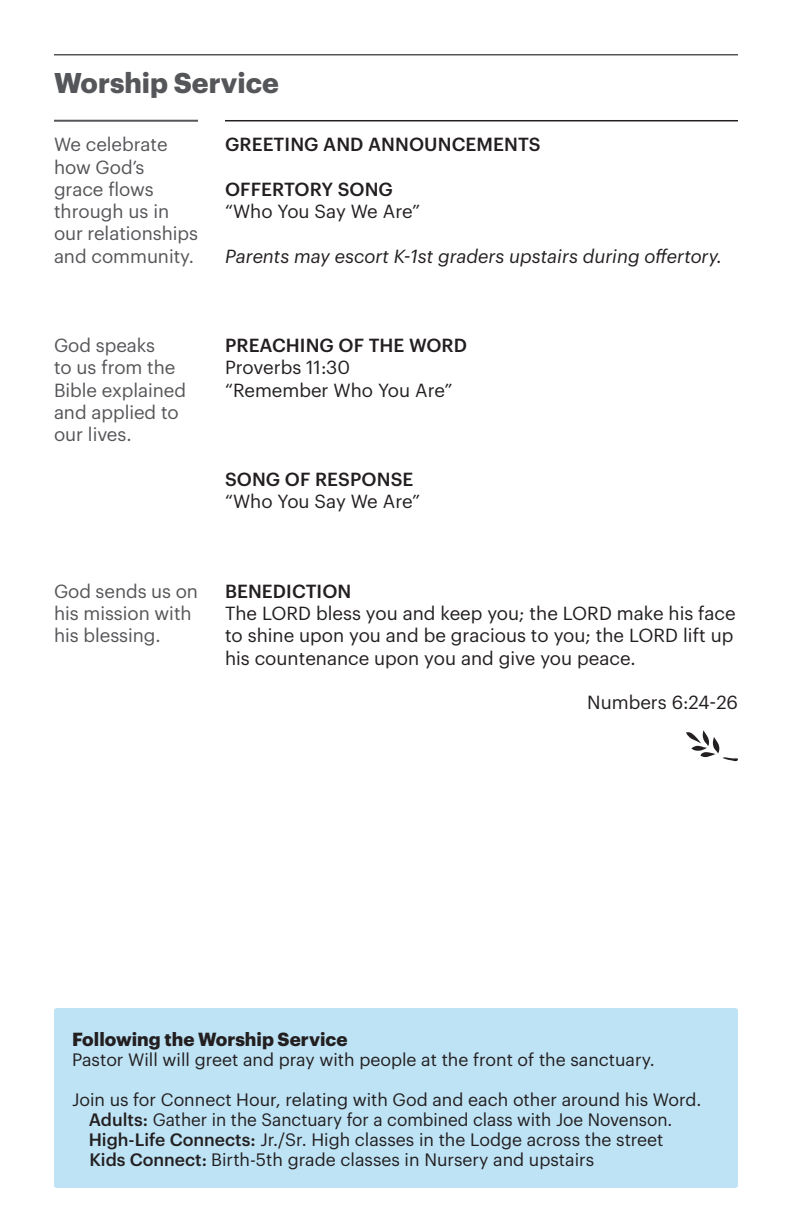
<style>
.page{position:relative;width:792px;height:1224px;background:#fff}
.page>*{position:absolute;margin:0;border:0;box-sizing:border-box;transform-origin:0 0}
.t1{font:52px "Southwood Collateral v 0.1";color:#231f20}
.t2{font:700 28px "Graphik";color:#555659}
.t3{font:18.6px/22.4px "Graphik";color:#231f20}
.t4{font:18.6px/22.4px "Graphik";letter-spacing:-.005em;color:#555659}
.t5{font:500 18.6px "Graphik";letter-spacing:.005em;color:#231f20}
.t6{font:italic 18.6px "Graphik";color:#231f20}
.t7{font:700 18.6px "Graphik";color:#231f20}
.t8{font:17.6px "Graphik";color:#231f20}
.s1{font-weight:500}
</style>
<div class="page">
<hr style="left:54px;top:120px;width:144px;height:2px;background:#555659">
<hr style="left:225px;top:120px;width:513px;height:1px;background:#231f20">
<hr style="left:54px;top:54px;width:684px;height:2px;background:#555659">
<div style="left:54px;top:1008px;width:684px;height:180px;background:#bee3f5;border-radius:3px"></div>
<p class="t2" style="left:54px;top:61px;width:226px">Worship Service</p>
<p class="t5" style="left:225px;top:130px;width:317px">GREETING AND ANNOUNCEMENTS</p>
<p class="t5" style="left:225px;top:175px;width:169px">OFFERTORY SONG</p>
<p class="t3" style="left:225px;top:199px;width:197px">“Who You Say We Are”</p>
<p class="t6" style="left:225px;top:242px;width:499px">Parents may escort K-1st graders upstairs during offertory.</p>
<p class="t4" style="left:54px;top:132px;width:145px">We celebrate how God’s grace flows through us in our relationships and community.</p>
<p class="t4" style="left:54px;top:333px;width:134px">God speaks<br>to us from the<br>Bible explained and applied to our lives.</p>
<p class="t4" style="left:54px;top:578px;width:145px">God sends us on his mission with his blessing.</p>
<p class="t5" style="left:225px;top:331px;width:244px">PREACHING OF THE WORD</p>
<p class="t3" style="left:225px;top:355px;width:127px">Proverbs 11:30</p>
<p class="t3" style="left:225px;top:377px;width:229px">“Remember Who You Are”</p>
<p class="t5" style="left:225px;top:465px;width:190px">SONG OF RESPONSE</p>
<p class="t3" style="left:225px;top:489px;width:197px">“Who You Say We Are”</p>
<p class="t5" style="left:225px;top:577px;width:128px">BENEDICTION</p>
<p class="t3" style="left:225px;top:600px;width:512px">The LORD bless you and keep you; the LORD make his face to shine upon you and be gracious to you; the LORD lift up his countenance upon you and give you peace.</p>
<p class="t3" style="left:587px;top:690px;width:152px">Numbers 6:24-26</p>
<p class="t1" style="left:686px;top:723px;width:53px">A</p>
<p class="t7" style="left:72px;top:1025px;width:277px">Following the Worship Service</p>
<p class="t8" style="left:72px;top:1047px;width:584px">Pastor Will will greet and pray with people at the front of the sanctuary.</p>
<p class="t8" style="left:72px;top:1087px;width:631px">Join us for Connect Hour, relating with God and each other around his Word.</p>
<p class="t8" style="left:89px;top:1107px;width:585px"><span class="s1">Adults:</span> Gather in the Sanctuary for a combined class with Joe Novenson.</p>
<p class="t8" style="left:89px;top:1127px;width:576px"><span class="s1">High-Life Connects:</span> Jr./Sr. High classes in the Lodge across the street</p>
<p class="t8" style="left:89px;top:1147px;width:506px"><span class="s1">Kids Connect:</span> Birth-5th grade classes in Nursery and upstairs</p>
</div>
